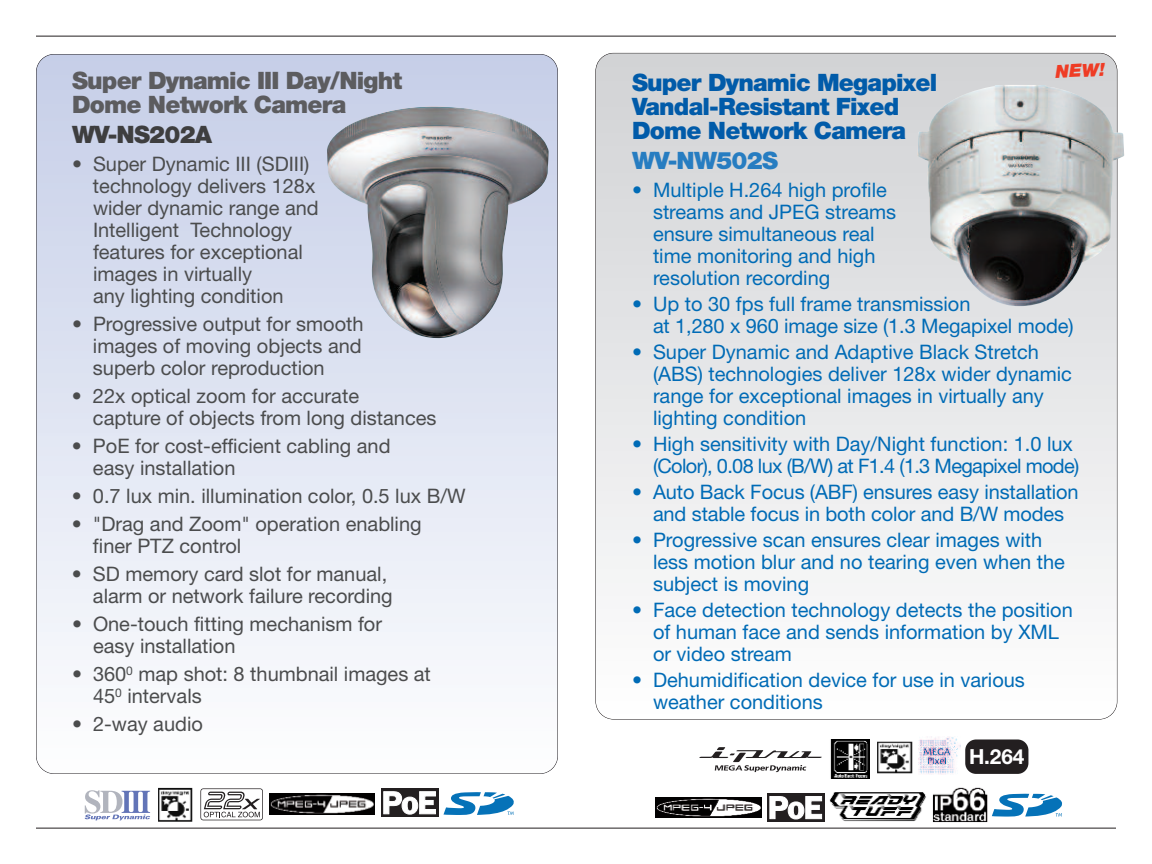
<style>
.page{position:relative;width:1152px;height:864px;background:#fff}
.page>*{position:absolute;margin:0;border:0;box-sizing:border-box;transform-origin:0 0}
.t1{font:900 24px/24px "Helvetica Neue";letter-spacing:-.035em;color:#015ba9}
.t2{font:900 24px/24px "Helvetica Neue";letter-spacing:-.035em;color:#5c5c5f}
.t3{font:900 24px "Helvetica Neue";letter-spacing:-.035em;color:#3e3e3f}
.t4{font:900 24px "Helvetica Neue";letter-spacing:-.035em;color:#277dc1}
.t5{font:700 20.8px "Helvetica Neue";color:#fff}
.t6{font:20px/22px "Helvetica Neue";color:#006bb6}
.t7{font:20px/22px "Helvetica Neue";color:#4b4c4d}
.t8{font:italic 900 18px "Helvetica Neue";color:#ef3c25}
</style>
<div class="page">
<div style="left:36px;top:54px;width:522px;height:720px;background:linear-gradient(to bottom,#c5cee7,#fdfefe);border-radius:18px"></div>
<svg style="left:443px;top:792px;width:71px;height:23px"></svg>
<img style="left:269px;top:794px;width:105px;height:20px">
<img style="left:158px;top:788px;width:35px;height:33px">
<svg style="left:381px;top:789px;width:57px;height:28px"></svg>
<svg style="left:384px;top:791px;width:52px;height:23px"></svg>
<svg style="left:85px;top:790px;width:65px;height:30px"></svg>
<svg style="left:200px;top:788px;width:63px;height:32px"></svg>
<hr style="left:36px;top:828px;width:1080px;height:1px;background:#231f20">
<hr style="left:36px;top:36px;width:1080px;height:1px;background:#231f20">
<img style="left:327px;top:106px;width:222px;height:233px">
<div style="left:596px;top:53px;width:521px;height:666px;background:linear-gradient(to bottom,#d1d2d4,#fefefe);border-radius:18px"></div>
<img style="left:877px;top:741px;width:35px;height:33px">
<img style="left:829px;top:792px;width:97px;height:30px">
<img style="left:932px;top:787px;width:56px;height:36px">
<svg style="left:699px;top:747px;width:123px;height:25px"></svg>
<svg style="left:767px;top:794px;width:57px;height:28px"></svg>
<svg style="left:770px;top:796px;width:52px;height:23px"></svg>
<img style="left:830px;top:740px;width:40px;height:39px">
<img style="left:656px;top:797px;width:105px;height:21px">
<svg style="left:992px;top:794px;width:70px;height:23px"></svg>
<img style="left:919px;top:737px;width:41px;height:37px">
<div style="left:965px;top:740px;width:63px;height:34px;background:#231f20;border-radius:11px"></div>
<img style="left:917px;top:85px;width:207px;height:221px">
<p class="t2" style="left:72px;top:71px;width:332px">Super Dynamic III Day/Night<br>Dome Network Camera</p>
<p class="t3" style="left:72px;top:126px;width:142px">WV-NS202A</p>
<p class="t7" style="left:93px;top:155px;width:227px;text-indent:-21px">• Super Dynamic III (SDIII) technology delivers 128x wider dynamic range and<br>Intelligent Technology features for exceptional images in virtually<br>any lighting condition</p>
<p class="t7" style="left:93px;top:315px;width:272px;text-align:justify;text-indent:-21px">• Progressive output for smooth images of moving objects and superb color reproduction</p>
<p class="t7" style="left:93px;top:387px;width:345px;text-indent:-21px">• 22x optical zoom for accurate<br>capture of objects from long distances</p>
<p class="t7" style="left:93px;top:437px;width:299px;text-indent:-21px">• PoE for cost-efficient cabling and easy installation</p>
<p class="t7" style="left:72px;top:487px;width:395px">• 0.7 lux min. illumination color, 0.5 lux B/W</p>
<p class="t7" style="left:93px;top:515px;width:330px;text-indent:-21px">• "Drag and Zoom" operation enabling finer PTZ control</p>
<p class="t7" style="left:72px;top:565px;width:322px;text-align:right">• SD memory card slot for manual, alarm or network failure recording</p>
<p class="t7" style="left:93px;top:615px;width:291px;text-indent:-21px">• One-touch fitting mechanism for easy installation</p>
<p class="t7" style="left:93px;top:665px;width:339px;text-indent:-21px">• 360<sup>0</sup> map shot: 8 thumbnail images at<br>45<sup>0</sup> intervals</p>
<p class="t7" style="left:72px;top:715px;width:132px">• 2-way audio</p>
<p class="t8" style="left:1055px;top:65px;width:51px;rotate:-3deg">NEW!</p>
<p class="t1" style="left:632px;top:73px;width:307px">Super Dynamic Megapixel<br>Vandal-Resistant Fixed<br>Dome Network Camera</p>
<p class="t4" style="left:632px;top:152px;width:148px">WV-NW502S</p>
<p class="t6" style="left:653px;top:181px;width:245px;text-indent:-21px">• Multiple H.264 high profile streams and JPEG streams ensure simultaneous real time monitoring and high resolution recording</p>
<p class="t6" style="left:653px;top:295px;width:422px;text-indent:-21px">• Up to 30 fps full frame transmission<br>at 1,280 x 960 image size (1.3 Megapixel mode)</p>
<p class="t6" style="left:653px;top:343px;width:420px;text-indent:-21px">• Super Dynamic and Adaptive Black Stretch (ABS) technologies deliver 128x wider dynamic range for exceptional images in virtually any lighting condition</p>
<p class="t6" style="left:653px;top:435px;width:428px;text-indent:-21px">• High sensitivity with Day/Night function: 1.0 lux (Color), 0.08 lux (B/W) at F1.4 (1.3 Megapixel mode)</p>
<p class="t6" style="left:632px;top:483px;width:448px;text-align:center">• Auto Back Focus (ABF) ensures easy installation and stable focus in both color and B/W modes</p>
<p class="t6" style="left:653px;top:531px;width:413px;text-indent:-21px">• Progressive scan ensures clear images with less motion blur and no tearing even when the subject is moving</p>
<p class="t6" style="left:653px;top:601px;width:421px;text-indent:-21px">• Face detection technology detects the position of human face and sends information by XML or video stream</p>
<p class="t6" style="left:653px;top:671px;width:373px;text-indent:-21px">• Dehumidification device for use in various weather conditions</p>
<p class="t5" style="left:969px;top:743px;width:57px">H.264</p>
</div>
